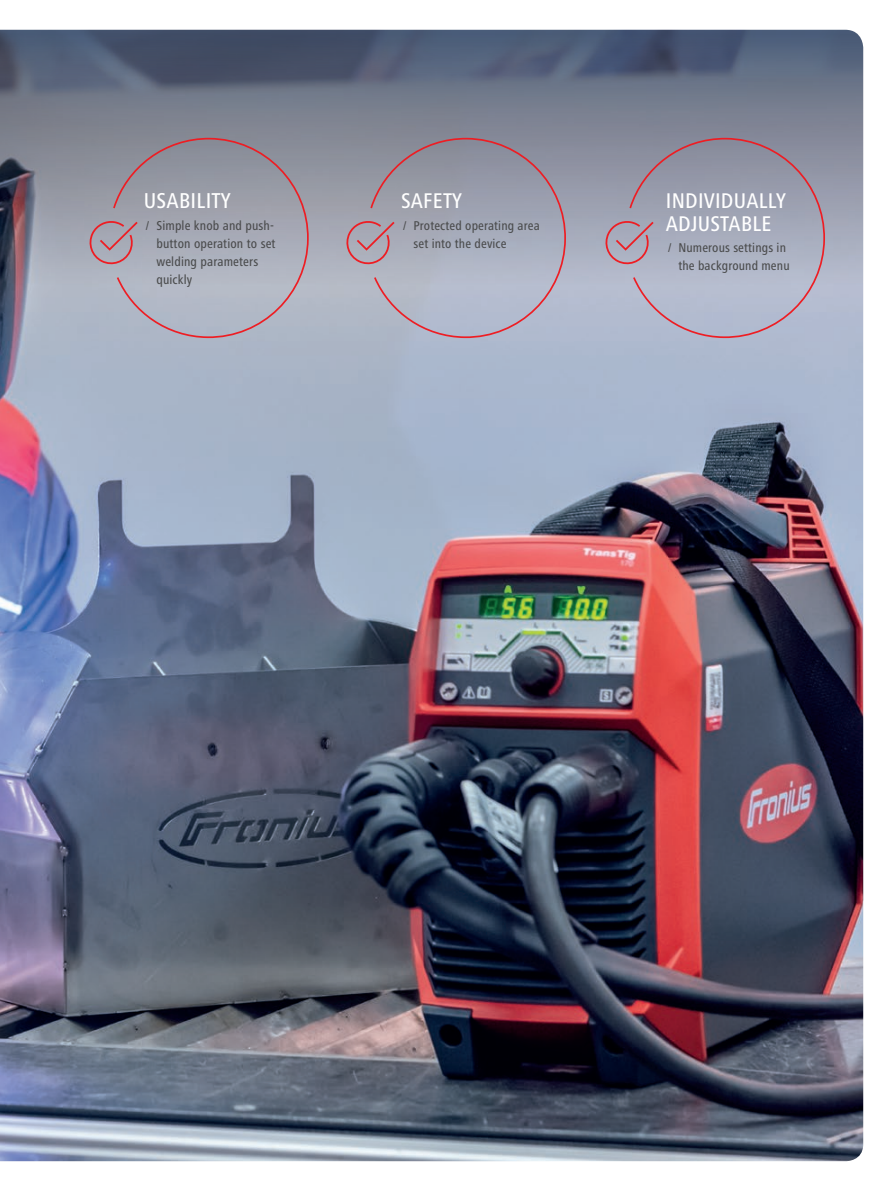
<style>
.page{position:relative;width:893px;height:1191px;background:#fff}
.page>*{position:absolute;margin:0;border:0;box-sizing:border-box;transform-origin:0 0}
.t1{font:500 condensed 22.2px "Frutiger Next LTW1 G";letter-spacing:.01em;color:#fff}
.t2{font:500 condensed 22.05px/22.2px "Frutiger Next LTW1 G";letter-spacing:.01em;color:#fff}
.t3{font:500 condensed 13.35px/17.9px "Frutiger Next LTW1 G";letter-spacing:.01em;color:#4b4c4d}
.t4{font:500 condensed 13.2px/17.5px "Frutiger Next LTW1 G";letter-spacing:.01em;color:#4b4c4d}
</style>
<div class="page">
<img style="left:0;top:291px;width:863px;height:870px">
<svg style="left:0;top:30px;width:863px;height:261px;background:#6e7588"></svg>
<svg style="left:342px;top:136px;width:225px;height:203px;background:#a5a4b3"></svg>
<svg style="left:601px;top:136px;width:225px;height:203px;background:#a5a5b6"></svg>
<svg style="left:85px;top:136px;width:225px;height:203px;background:#a4a3af"></svg>
<h1 class="t1" style="left:144px;top:188px;width:88px">USABILITY</h1>
<p class="t3" style="left:156px;top:217px;width:121px;text-indent:-11px">/ Simple knob and push&shy;button operation to set welding parameters quickly</p>
<h2 class="t2" style="left:401px;top:190px;width:62px">SAFETY</h2>
<p class="t4" style="left:413px;top:217px;width:128px;text-indent:-10px">/ Protected operating area set into the device</p>
<h2 class="t2" style="left:666px;top:190px;width:121px">INDIVIDUALLY<br>ADJUSTABLE</h2>
<p class="t4" style="left:668px;top:239px;width:123px;text-align:right">/ Numerous settings in the background menu</p>
</div>
